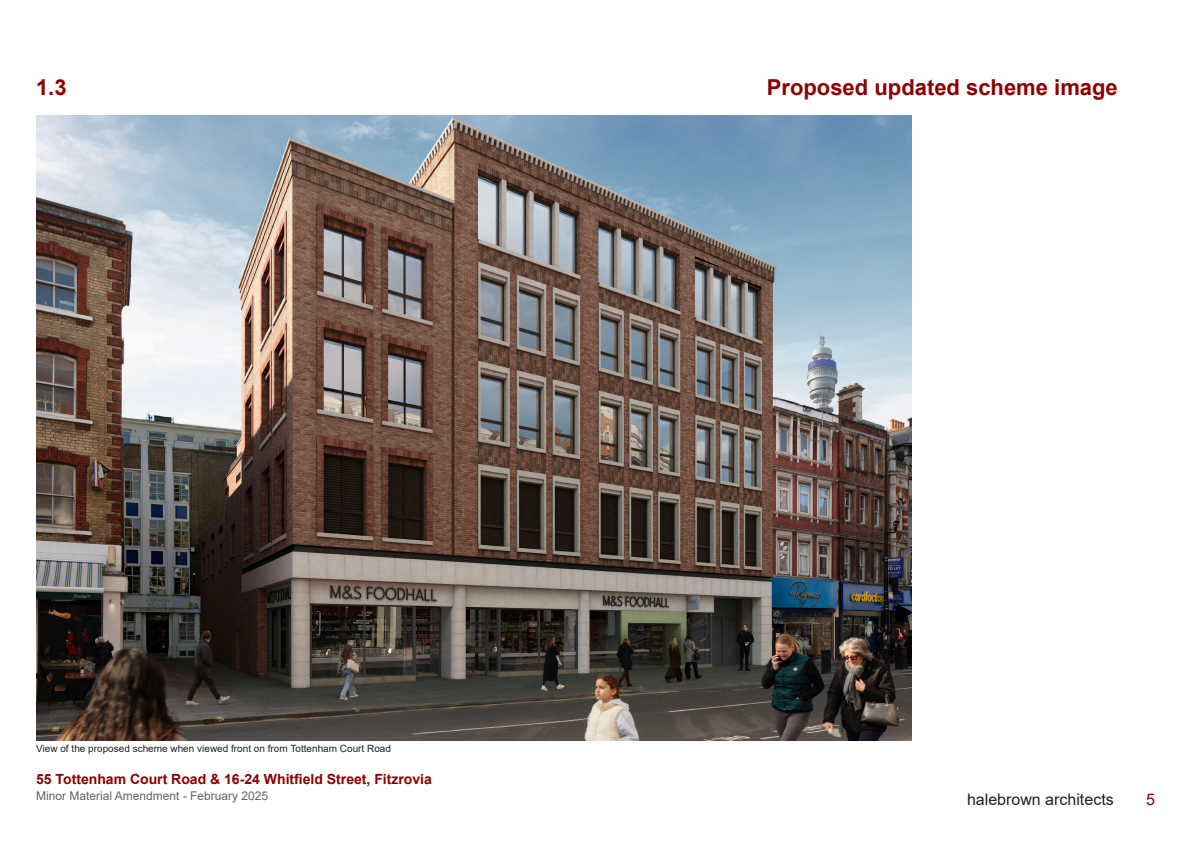
<style>
.page{position:relative;width:1191px;height:842px;background:#fff}
.page>*{position:absolute;margin:0;border:0;box-sizing:border-box;transform-origin:0 0}
.t1{font:700 22px "Arial";color:#8c0000}
.t2{font:16px "Arial";color:#231f20}
.t3{font:16px "Arial";color:#8c0000}
.t4{font:700 14px "Arial";color:#8c0000}
.t5{font:12px "Arial";color:#636366}
.t6{font:10px "Arial";color:#231f20}
</style>
<div class="page">
<img style="left:36px;top:116px;width:875px;height:625px">
<p class="t1" style="left:36px;top:72px;width:32px">1.3</p>
<p class="t1" style="left:767px;top:72px;width:352px">Proposed updated scheme image</p>
<p class="t6" style="left:36px;top:742px;width:356px">View of the proposed scheme when viewed front on from Tottenham Court Road</p>
<h3 class="t4" style="left:36px;top:770px;width:397px">55 Tottenham Court Road &amp; 16-24 Whitfield Street, Fitzrovia</h3>
<p class="t5" style="left:36px;top:788px;width:234px">Minor Material Amendment - February 2025</p>
<h2 class="t2" style="left:967px;top:788px;width:148px">halebrown architects</h2>
<h2 class="t3" style="left:1146px;top:788px;width:10px">5</h2>
</div>
